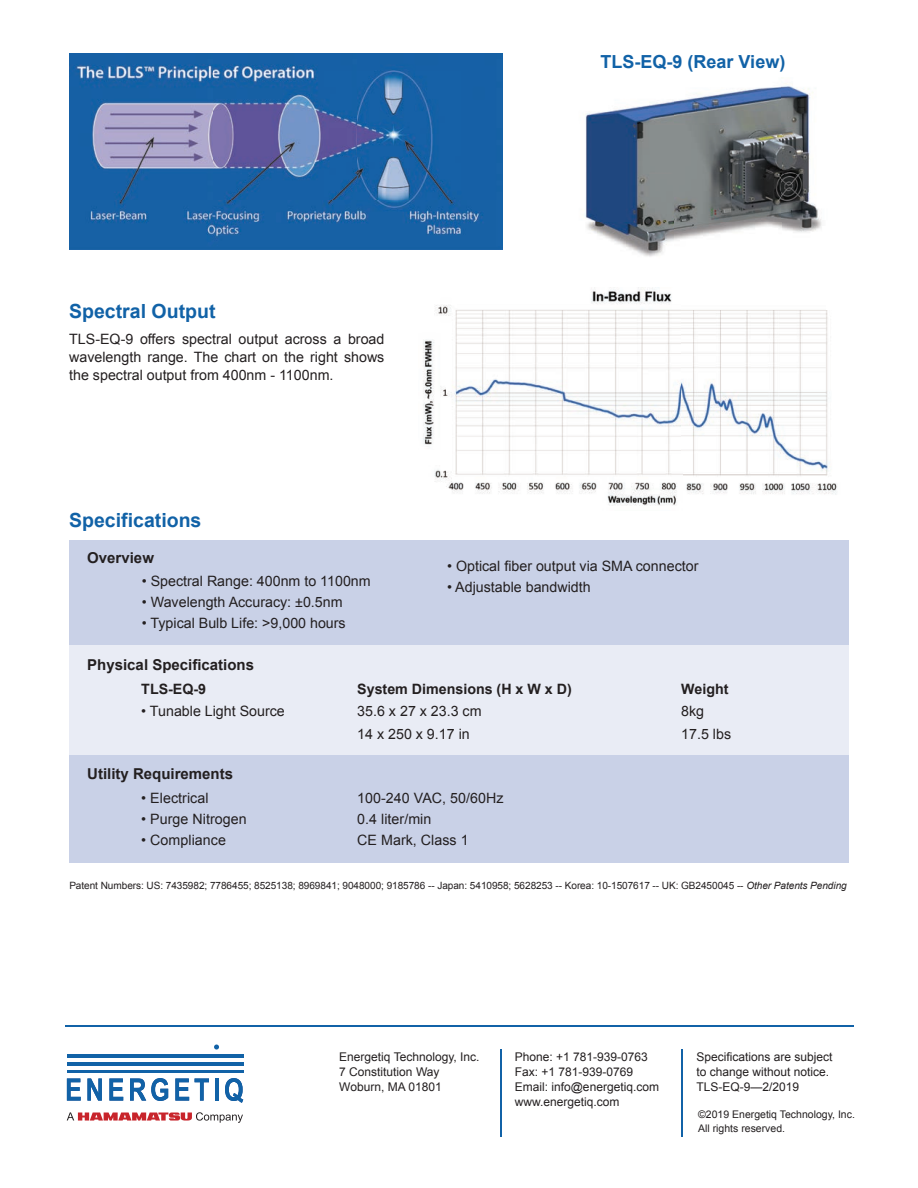
<style>
.page{position:relative;width:918px;height:1188px;background:#fff}
.page>*{position:absolute;margin:0;border:0;box-sizing:border-box;transform-origin:0 0}
.t1{font:700 19.5px "Arial";color:#1162a7}
.t2{font:700 18px "Arial";color:#1162a7}
.t3{font:700 15px "Arial";color:#231f20}
.t4{font:14.25px/18px "Arial";color:#231f20;text-align:justify}
.t5{font:700 14.25px "Arial";color:#231f20}
.t6{font:12px/15px "Arial";color:#231f20}
.t7{font:10.5px/13.5px "Arial";color:#231f20}
.t8{font:10.05px "Arial";letter-spacing:-.005em;color:#231f20}
.s1{font-style:italic}
</style>
<div class="page">
<div style="left:69px;top:540px;width:780px;height:323px;background:#c9d1e7"></div>
<div style="left:69px;top:646px;width:780px;height:109px;background:#e9ecf5"></div>
<img style="left:585px;top:83px;width:237px;height:174px">
<img style="left:69px;top:54px;width:433px;height:195px">
<img style="left:423px;top:288px;width:414px;height:218px">
<hr style="left:682px;top:1049px;width:1px;height:88px;background:#1162a7">
<hr style="left:501px;top:1049px;width:1px;height:88px;background:#1162a7">
<svg style="left:214px;top:1045px;width:5px;height:5px"></svg>
<svg style="left:67px;top:1079px;width:14px;height:22px"></svg>
<svg style="left:87px;top:1079px;width:15px;height:22px"></svg>
<svg style="left:109px;top:1079px;width:14px;height:22px"></svg>
<svg style="left:130px;top:1078px;width:38px;height:23px"></svg>
<svg style="left:175px;top:1079px;width:14px;height:22px"></svg>
<svg style="left:195px;top:1079px;width:14px;height:22px"></svg>
<hr style="left:215px;top:1079px;width:4px;height:22px;background:#1162a7">
<svg style="left:225px;top:1078px;width:18px;height:25px"></svg>
<hr style="left:67px;top:1071px;width:177px;height:2px;background:#1162a7">
<hr style="left:67px;top:1062px;width:177px;height:4px;background:#1162a7">
<hr style="left:67px;top:1054px;width:177px;height:3px;background:#1162a7">
<svg style="left:67px;top:1112px;width:176px;height:11px"></svg>
<hr style="left:66px;top:1025px;width:788px;height:2px;background:#1162a7">
<p class="t2" style="left:601px;top:50px;width:186px">TLS-EQ-9 (Rear View)</p>
<h1 class="t1" style="left:69px;top:298px;width:148px">Spectral Output</h1>
<p class="t4" style="left:69px;top:330px;width:317px">TLS-EQ-9 offers spectral output across a broad wavelength range. The chart on the right shows the spectral output from 400nm - 1100nm.</p>
<h1 class="t1" style="left:69px;top:507px;width:134px">Specifications</h1>
<p class="t3" style="left:87px;top:548px;width:68px">Overview</p>
<p class="t4" style="left:142px;top:573px;width:230px">• Spectral Range: 400nm to 1100nm</p>
<p class="t4" style="left:142px;top:594px;width:202px">• Wavelength Accuracy: ±0.5nm</p>
<p class="t4" style="left:142px;top:615px;width:205px">• Typical Bulb Life: &gt;9,000 hours</p>
<p class="t4" style="left:447px;top:558px;width:253px">• Optical fiber output via SMA connector</p>
<p class="t4" style="left:447px;top:579px;width:145px">• Adjustable bandwidth</p>
<p class="t3" style="left:87px;top:654px;width:168px">Physical Specifications</p>
<p class="t5" style="left:141px;top:679px;width:66px">TLS-EQ-9</p>
<p class="t5" style="left:357px;top:679px;width:216px">System Dimensions (H x W x D)</p>
<p class="t5" style="left:681px;top:679px;width:49px">Weight</p>
<p class="t4" style="left:141px;top:702px;width:145px">• Tunable Light Source</p>
<p class="t4" style="left:357px;top:702px;width:126px">35.6 x 27 x 23.3 cm</p>
<p class="t4" style="left:681px;top:702px;width:24px">8kg</p>
<p class="t4" style="left:357px;top:725px;width:114px">14 x 250 x 9.17 in</p>
<p class="t4" style="left:681px;top:725px;width:51px">17.5 lbs</p>
<p class="t3" style="left:87px;top:764px;width:147px">Utility Requirements</p>
<p class="t4" style="left:141px;top:789px;width:69px">• Electrical</p>
<p class="t4" style="left:357px;top:789px;width:148px">100-240 VAC, 50/60Hz</p>
<p class="t4" style="left:141px;top:810px;width:107px">• Purge Nitrogen</p>
<p class="t4" style="left:357px;top:810px;width:76px">0.4 liter/min</p>
<p class="t4" style="left:141px;top:831px;width:86px">• Compliance</p>
<p class="t4" style="left:357px;top:831px;width:113px">CE Mark, Class 1</p>
<p class="t8" style="left:69px;top:879px;width:779px">Patent Numbers: US: 7435982; 7786455; 8525138; 8969841; 9048000; 9185786 -- Japan: 5410958; 5628253 -- Korea: 10-1507617 -- UK: GB2450045 -- <span class="s1">Other Patents Pending</span></p>
<p class="t6" style="left:339px;top:1049px;width:142px">Energetiq Technology, Inc.<br>7 Constitution Way<br>Woburn, MA 01801</p>
<p class="t6" style="left:696px;top:1049px;width:138px">Specifications are subject to change without notice.<br>TLS-EQ-9—2/2019</p>
<p class="t7" style="left:698px;top:1108px;width:158px">©2019 Energetiq Technology, Inc.<br>All rights reserved.</p>
<p class="t6" style="left:515px;top:1049px;width:146px">Phone: +1 781-939-0763<br>Fax: +1 781-939-0769<br>Email: info@energetiq.com www.energetiq.com</p>
</div>
